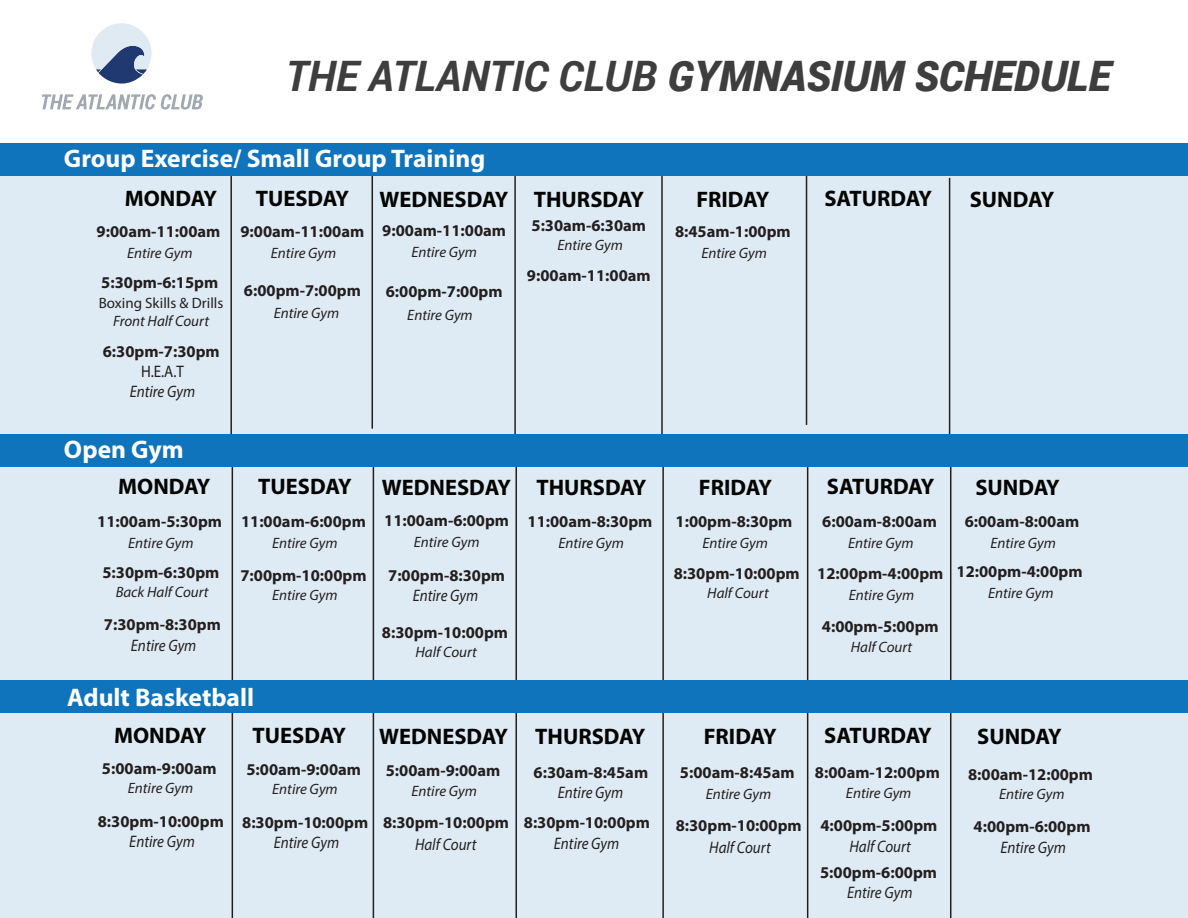
<style>
.page{position:relative;width:1188px;height:918px;background:#fff}
.page>*{position:absolute;margin:0;border:0;box-sizing:border-box;transform-origin:0 0}
.t1{font:italic 900 42px "Roboto";color:#3e3e3f}
.t2{font:700 25.5px "Myriad Pro";color:#fff}
.t3{font:700 22.5px "Myriad Pro";color:#040503}
.t4{font:italic 16.65px "Myriad Pro";color:#231f20;scale:.9 1}
.t5{font:16.65px "Myriad Pro";color:#231f20;scale:.9 1}
.t6{font:700 16.5px "Myriad Pro";color:#231f20}
.t7{font:italic 15px "Myriad Pro";color:#231f20}
.t8{font:15px "Myriad Pro";color:#231f20}
.s1{font-weight:700}
</style>
<div class="page">
<div style="left:0;top:170px;width:1188px;height:748px;background:#dfebf4"></div>
<hr style="left:230px;top:172px;width:2px;height:268px;background:#231f20">
<hr style="left:372px;top:157px;width:1px;height:272px;background:#231f20">
<hr style="left:514px;top:154px;width:2px;height:285px;background:#231f20">
<hr style="left:661px;top:154px;width:2px;height:285px;background:#231f20">
<hr style="left:806px;top:154px;width:1px;height:271px;background:#231f20">
<hr style="left:949px;top:178px;width:1px;height:271px;background:#231f20">
<hr style="left:232px;top:454px;width:1px;height:464px;background:#231f20">
<hr style="left:373px;top:457px;width:1px;height:461px;background:#231f20">
<hr style="left:515px;top:450px;width:2px;height:468px;background:#231f20">
<hr style="left:662px;top:450px;width:2px;height:468px;background:#231f20">
<hr style="left:807px;top:450px;width:1px;height:468px;background:#231f20">
<hr style="left:950px;top:456px;width:1px;height:462px;background:#231f20">
<div style="left:0;top:143px;width:1188px;height:32px;background:#1074bc"></div>
<div style="left:0;top:434px;width:1188px;height:32px;background:#1074bc"></div>
<div style="left:0;top:681px;width:1188px;height:32px;background:#1074bc"></div>
<svg style="left:91px;top:23px;width:61px;height:61px"></svg>
<svg style="left:42px;top:94px;width:161px;height:16px"></svg>
<h1 class="t1" style="left:286px;top:46px;width:827px"><span class="s1">THE ATLANTIC CLUB</span> GYMNASIUM SCHEDULE</h1>
<h2 class="t2" style="left:64px;top:141px;width:423px">Group Exercise/ Small Group Training</h2>
<h3 class="t3" style="left:125px;top:184px;width:94px">MONDAY</h3>
<h3 class="t3" style="left:256px;top:184px;width:95px">TUESDAY</h3>
<h3 class="t3" style="left:534px;top:184px;width:112px">THURSDAY</h3>
<h3 class="t3" style="left:696px;top:184px;width:75px">FRIDAY</h3>
<h3 class="t3" style="left:824px;top:184px;width:109px">SATURDAY</h3>
<h3 class="t3" style="left:970px;top:184px;width:86px">SUNDAY</h3>
<h3 class="t3" style="left:379px;top:184px;width:130px">WEDNESDAY</h3>
<p class="t6" style="left:382px;top:220px;width:125px">9:00am-11:00am</p>
<p class="t7" style="left:411px;top:242px;width:67px">Entire Gym</p>
<p class="t6" style="left:386px;top:281px;width:118px">6:00pm-7:00pm</p>
<p class="t6" style="left:532px;top:215px;width:116px">5:30am-6:30am</p>
<p class="t7" style="left:557px;top:236px;width:67px">Entire Gym</p>
<p class="t6" style="left:97px;top:221px;width:125px">9:00am-11:00am</p>
<p class="t7" style="left:127px;top:244px;width:67px">Entire Gym</p>
<p class="t6" style="left:101px;top:272px;width:118px">5:30pm-6:15pm</p>
<p class="t8" style="left:99px;top:293px;width:126px">Boxing Skills &amp; Drills</p>
<p class="t7" style="left:113px;top:311px;width:98px">Front Half Court</p>
<p class="t6" style="left:103px;top:341px;width:118px">6:30pm-7:30pm</p>
<p class="t5" style="left:141px;top:361px;width:49px">H.E.A.T</p>
<p class="t4" style="left:130px;top:381px;width:74px">Entire Gym</p>
<p class="t6" style="left:240px;top:221px;width:125px">9:00am-11:00am</p>
<p class="t6" style="left:675px;top:221px;width:117px">8:45am-1:00pm</p>
<p class="t7" style="left:701px;top:244px;width:67px">Entire Gym</p>
<p class="t7" style="left:271px;top:244px;width:67px">Entire Gym</p>
<p class="t6" style="left:527px;top:264px;width:125px">9:00am-11:00am</p>
<p class="t6" style="left:244px;top:280px;width:118px">6:00pm-7:00pm</p>
<p class="t7" style="left:274px;top:304px;width:67px">Entire Gym</p>
<p class="t7" style="left:407px;top:306px;width:67px">Entire Gym</p>
<h2 class="t2" style="left:64px;top:432px;width:121px">Open Gym</h2>
<h3 class="t3" style="left:118px;top:472px;width:94px">MONDAY</h3>
<h3 class="t3" style="left:258px;top:472px;width:95px">TUESDAY</h3>
<h3 class="t3" style="left:536px;top:472px;width:112px">THURSDAY</h3>
<h3 class="t3" style="left:699px;top:472px;width:75px">FRIDAY</h3>
<h3 class="t3" style="left:827px;top:472px;width:109px">SATURDAY</h3>
<h3 class="t3" style="left:975px;top:472px;width:86px">SUNDAY</h3>
<h3 class="t3" style="left:382px;top:472px;width:131px">WEDNESDAY</h3>
<p class="t6" style="left:384px;top:509px;width:126px">11:00am-6:00pm</p>
<p class="t7" style="left:414px;top:533px;width:67px">Entire Gym</p>
<p class="t6" style="left:388px;top:565px;width:118px">7:00pm-8:30pm</p>
<p class="t4" style="left:413px;top:585px;width:74px">Entire Gym</p>
<p class="t6" style="left:382px;top:622px;width:128px">8:30pm-10:00pm</p>
<p class="t7" style="left:416px;top:643px;width:63px">Half Court</p>
<p class="t6" style="left:97px;top:510px;width:126px">11:00am-5:30pm</p>
<p class="t7" style="left:128px;top:533px;width:67px">Entire Gym</p>
<p class="t6" style="left:102px;top:561px;width:118px">5:30pm-6:30pm</p>
<p class="t7" style="left:116px;top:583px;width:94px">Back Half Court</p>
<p class="t6" style="left:241px;top:510px;width:126px">11:00am-6:00pm</p>
<p class="t7" style="left:272px;top:533px;width:67px">Entire Gym</p>
<p class="t6" style="left:528px;top:510px;width:126px">11:00am-8:30pm</p>
<p class="t7" style="left:559px;top:533px;width:67px">Entire Gym</p>
<p class="t6" style="left:676px;top:510px;width:118px">1:00pm-8:30pm</p>
<p class="t7" style="left:703px;top:533px;width:67px">Entire Gym</p>
<p class="t6" style="left:822px;top:510px;width:116px">6:00am-8:00am</p>
<p class="t7" style="left:848px;top:533px;width:67px">Entire Gym</p>
<p class="t6" style="left:965px;top:510px;width:116px">6:00am-8:00am</p>
<p class="t7" style="left:991px;top:533px;width:67px">Entire Gym</p>
<p class="t6" style="left:957px;top:561px;width:128px">12:00pm-4:00pm</p>
<p class="t7" style="left:988px;top:584px;width:67px">Entire Gym</p>
<p class="t6" style="left:674px;top:562px;width:128px">8:30pm-10:00pm</p>
<p class="t7" style="left:707px;top:584px;width:63px">Half Court</p>
<p class="t6" style="left:817px;top:563px;width:128px">12:00pm-4:00pm</p>
<p class="t7" style="left:849px;top:586px;width:67px">Entire Gym</p>
<p class="t6" style="left:240px;top:564px;width:128px">7:00pm-10:00pm</p>
<p class="t7" style="left:272px;top:586px;width:67px">Entire Gym</p>
<p class="t6" style="left:104px;top:614px;width:118px">7:30pm-8:30pm</p>
<p class="t4" style="left:131px;top:635px;width:74px">Entire Gym</p>
<p class="t6" style="left:822px;top:616px;width:118px">4:00pm-5:00pm</p>
<p class="t7" style="left:851px;top:638px;width:63px">Half Court</p>
<h2 class="t2" style="left:67px;top:680px;width:188px">Adult Basketball</h2>
<h3 class="t3" style="left:114px;top:721px;width:94px">MONDAY</h3>
<h3 class="t3" style="left:253px;top:721px;width:95px">TUESDAY</h3>
<h3 class="t3" style="left:379px;top:721px;width:268px">WEDNESDAY THURSDAY</h3>
<h3 class="t3" style="left:704px;top:721px;width:75px">FRIDAY</h3>
<h3 class="t3" style="left:824px;top:721px;width:109px">SATURDAY</h3>
<h3 class="t3" style="left:977px;top:721px;width:86px">SUNDAY</h3>
<p class="t6" style="left:102px;top:757px;width:116px">5:00am-9:00am</p>
<p class="t7" style="left:128px;top:779px;width:67px">Entire Gym</p>
<p class="t6" style="left:98px;top:810px;width:128px">8:30pm-10:00pm</p>
<p class="t4" style="left:129px;top:831px;width:74px">Entire Gym</p>
<p class="t6" style="left:246px;top:759px;width:116px">5:00am-9:00am</p>
<p class="t7" style="left:272px;top:780px;width:67px">Entire Gym</p>
<p class="t6" style="left:242px;top:811px;width:128px">8:30pm-10:00pm</p>
<p class="t4" style="left:274px;top:832px;width:74px">Entire Gym</p>
<p class="t6" style="left:386px;top:760px;width:116px">5:00am-9:00am</p>
<p class="t7" style="left:412px;top:782px;width:67px">Entire Gym</p>
<p class="t6" style="left:383px;top:811px;width:128px">8:30pm-10:00pm</p>
<p class="t4" style="left:415px;top:834px;width:70px">Half Court</p>
<p class="t6" style="left:534px;top:761px;width:116px">6:30am-8:45am</p>
<p class="t4" style="left:558px;top:782px;width:74px">Entire Gym</p>
<p class="t6" style="left:524px;top:812px;width:128px">8:30pm-10:00pm</p>
<p class="t4" style="left:554px;top:833px;width:74px">Entire Gym</p>
<p class="t6" style="left:680px;top:762px;width:116px">5:00am-8:45am</p>
<p class="t7" style="left:706px;top:785px;width:67px">Entire Gym</p>
<p class="t6" style="left:676px;top:815px;width:128px">8:30pm-10:00pm</p>
<p class="t4" style="left:709px;top:837px;width:70px">Half Court</p>
<p class="t6" style="left:815px;top:762px;width:126px">8:00am-12:00pm</p>
<p class="t7" style="left:846px;top:783px;width:67px">Entire Gym</p>
<p class="t6" style="left:820px;top:815px;width:118px">4:00pm-5:00pm</p>
<p class="t4" style="left:849px;top:836px;width:70px">Half Court</p>
<p class="t6" style="left:820px;top:861px;width:118px">5:00pm-6:00pm</p>
<p class="t4" style="left:847px;top:882px;width:74px">Entire Gym</p>
<p class="t6" style="left:968px;top:763px;width:126px">8:00am-12:00pm</p>
<p class="t7" style="left:999px;top:785px;width:67px">Entire Gym</p>
<p class="t6" style="left:974px;top:816px;width:118px">4:00pm-6:00pm</p>
<p class="t4" style="left:1001px;top:837px;width:74px">Entire Gym</p>
</div>
